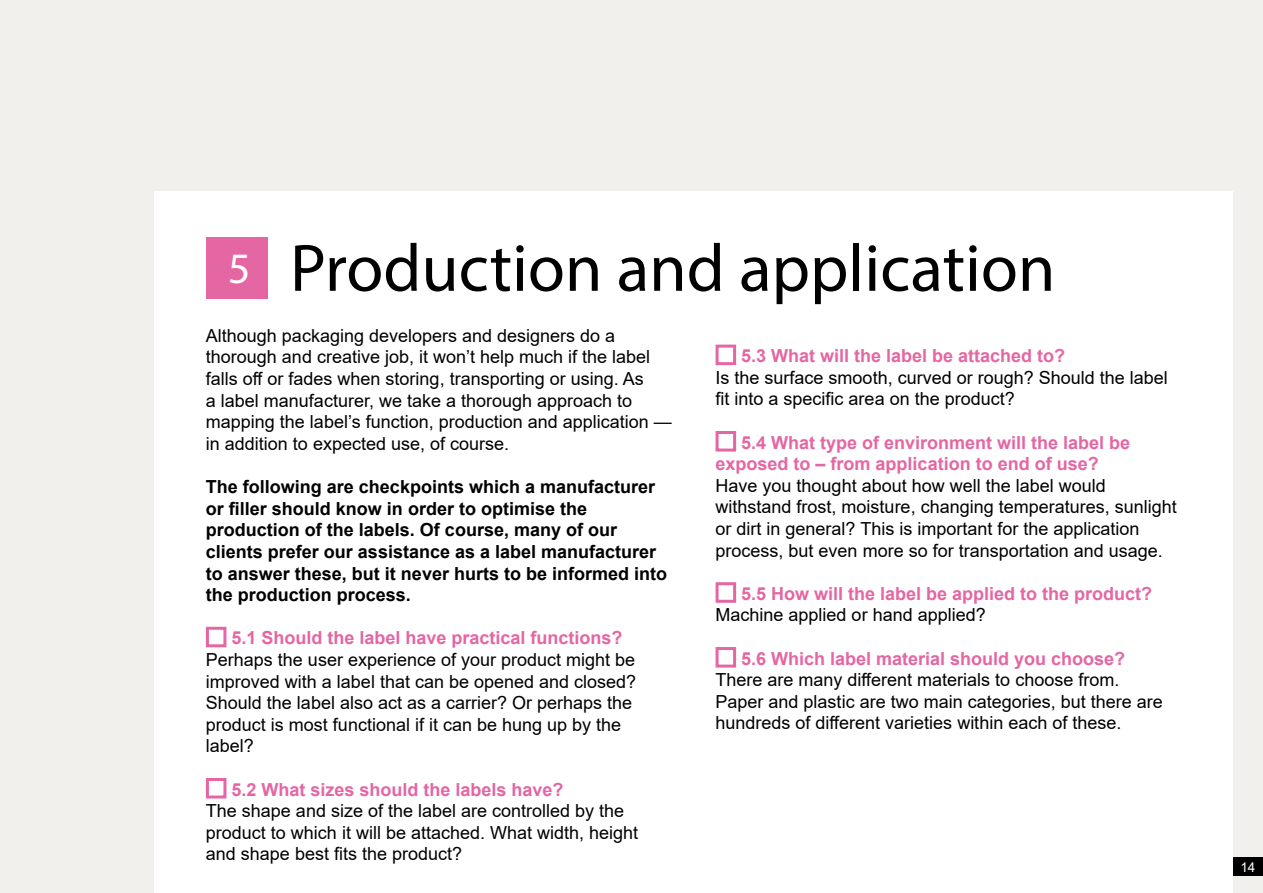
<style>
.page{position:relative;width:1263px;height:893px;background:#f1f0ec}
.page>*{position:absolute;margin:0;border:0;box-sizing:border-box;transform-origin:0 0}
.t1{font:67.5px "Myriad Pro";color:#000}
.t2{font:18px/21.6px "Arial";color:#000}
.t3{font:700 18px/21.6px "Arial";color:#e466a3}
.t4{font:700 18px/21.6px "Arial";color:#000}
.t5{font:13.5px "Arial";color:#fff}
.s1{font-size:43.5px;color:#fff}
</style>
<div class="page">
<div style="left:1233px;top:858px;width:30px;height:18px;background:#000"></div>
<div style="left:154px;top:191px;width:1079px;height:702px;background:#fff"></div>
<div style="left:206px;top:237px;width:61px;height:61px;background:#e466a3"></div>
<div style="left:206px;top:627px;width:20px;height:20px;border:3px solid #e466a3"></div>
<div style="left:206px;top:778px;width:20px;height:20px;border:3px solid #e466a3"></div>
<div style="left:715px;top:345px;width:21px;height:20px;border:3px solid #e466a3"></div>
<div style="left:715px;top:431px;width:21px;height:21px;border:3px solid #e466a3"></div>
<div style="left:715px;top:582px;width:21px;height:21px;border:3px solid #e466a3"></div>
<div style="left:715px;top:647px;width:21px;height:21px;border:3px solid #e466a3"></div>
<h1 class="t1" style="left:228px;top:227px;width:829px"><span class="s1">5</span> Production and application</h1>
<p class="t2" style="left:206px;top:325px;width:467px">Although packaging developers and designers do a thorough and creative job, it won’t help much if the label falls off or fades when storing, transporting or using. As<br>a label manufacturer, we take a thorough approach to mapping the label’s function, production and application — in addition to expected use, of course.</p>
<p class="t4" style="left:206px;top:476px;width:463px">The following are checkpoints which a manufacturer or filler should know in order to optimise the production of the labels. Of course, many of our clients prefer our assistance as a label manufacturer to answer these, but it never hurts to be informed into the production process.</p>
<p class="t3" style="left:231px;top:627px;width:393px">5.1 Should the label have practical functions?</p>
<p class="t2" style="left:206px;top:649px;width:432px">Perhaps the user experience of your product might be improved with a label that can be opened and closed?<br>Should the label also act as a carrier? Or perhaps the product is most functional if it can be hung up by the label?</p>
<p class="t3" style="left:231px;top:779px;width:334px">5.2 What sizes should the labels have?</p>
<p class="t2" style="left:206px;top:800px;width:434px">The shape and size of the label are controlled by the product to which it will be attached. What width, height and shape best fits the product?</p>
<p class="t3" style="left:741px;top:345px;width:326px">5.3 What will the label be attached to?</p>
<p class="t2" style="left:715px;top:366px;width:454px">Is the surface smooth, curved or rough? Should the label fit into a specific area on the product?</p>
<p class="t3" style="left:715px;top:432px;width:416px;text-indent:26px">5.4 What type of environment will the label be exposed to – from application to end of use?</p>
<p class="t2" style="left:715px;top:474px;width:463px">Have you thought about how well the label would withstand frost, moisture, changing temperatures, sunlight or dirt in general? This is important for the application process, but even more so for transportation and usage.</p>
<p class="t3" style="left:741px;top:583px;width:413px">5.5 How will the label be applied to the product?</p>
<p class="t2" style="left:715px;top:604px;width:272px">Machine applied or hand applied?</p>
<p class="t3" style="left:741px;top:648px;width:386px">5.6 Which label material should you choose?</p>
<p class="t2" style="left:715px;top:669px;width:449px">There are many different materials to choose from.<br>Paper and plastic are two main categories, but there are hundreds of different varieties within each of these.</p>
<p class="t5" style="left:1240px;top:858px;width:17px">14</p>
</div>
